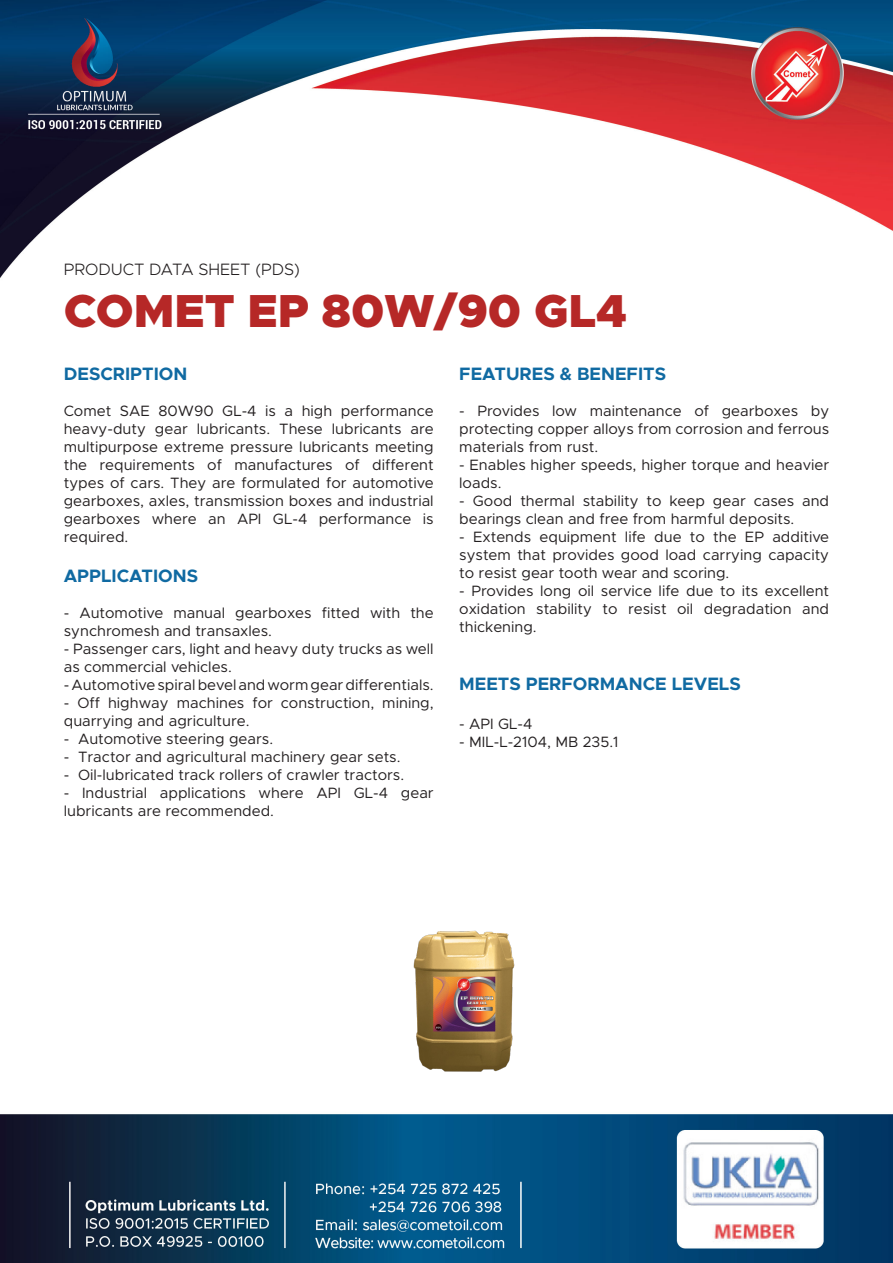
<style>
.page{position:relative;width:893px;height:1263px;background:#fff}
.page>*{position:absolute;margin:0;border:0;box-sizing:border-box;transform-origin:0 0}
.PRODUCT_NAME{font:900 46.5px "Metropolis";color:#b62827}
.BODY_TEXT_HEADER{font:700 18px "Metropolis";color:#106aa2}
.PDS{font:300 16.5px "Metropolis";color:#231f20}
.BODY_TEXT{font:15px/18px "Metropolis";color:#231f20}
</style>
<div class="page">
<img style="left:0;top:0;width:893px;height:1263px">
<img style="left:394px;top:929px;width:144px;height:144px">
<p class="PDS" style="left:64px;top:259px;width:238px">PRODUCT DATA SHEET (PDS)</p>
<p class="PRODUCT_NAME" style="left:64px;top:281px;width:565px">COMET EP 80W/90 GL4</p>
<p class="BODY_TEXT_HEADER" style="left:64px;top:362px;width:125px">DESCRIPTION</p>
<p class="BODY_TEXT" style="left:64px;top:402px;width:371px;text-align:justify">Comet SAE 80W90 GL-4 is a high performance heavy-duty gear lubricants. These lubricants are multipurpose extreme pressure lubricants meeting the requirements of manufactures of different types of cars. They are formulated for automotive gearboxes, axles, transmission boxes and industrial gearboxes where an API GL-4 performance is required.</p>
<p class="BODY_TEXT_HEADER" style="left:64px;top:564px;width:136px">APPLICATIONS</p>
<p class="BODY_TEXT" style="left:64px;top:603px;width:371px">- Automotive manual gearboxes fitted with the synchromesh and transaxles.</p>
<p class="BODY_TEXT" style="left:64px;top:639px;width:371px">- Passenger cars, light and heavy duty trucks as well as commercial vehicles.</p>
<p class="BODY_TEXT" style="left:64px;top:675px;width:371px">- Automotive spiral bevel and worm gear differentials.</p>
<p class="BODY_TEXT" style="left:64px;top:693px;width:371px">- Off highway machines for construction, mining, quarrying and agriculture.</p>
<p class="BODY_TEXT" style="left:64px;top:729px;width:211px">- Automotive steering gears.</p>
<p class="BODY_TEXT" style="left:64px;top:747px;width:338px">- Tractor and agricultural machinery gear sets.</p>
<p class="BODY_TEXT" style="left:64px;top:765px;width:342px">- Oil-lubricated track rollers of crawler tractors.</p>
<p class="BODY_TEXT" style="left:64px;top:783px;width:371px">- Industrial applications where API GL-4 gear lubricants are recommended.</p>
<p class="BODY_TEXT_HEADER" style="left:459px;top:362px;width:208px">FEATURES &amp; BENEFITS</p>
<p class="BODY_TEXT" style="left:459px;top:402px;width:371px;text-align:justify">- Provides low maintenance of gearboxes by protecting copper alloys from corrosion and ferrous materials from rust.</p>
<p class="BODY_TEXT" style="left:459px;top:456px;width:371px">- Enables higher speeds, higher torque and heavier loads.</p>
<p class="BODY_TEXT" style="left:459px;top:492px;width:371px">- Good thermal stability to keep gear cases and bearings clean and free from harmful deposits.</p>
<p class="BODY_TEXT" style="left:459px;top:528px;width:371px;text-align:justify">- Extends equipment life due to the EP additive system that provides good load carrying capacity to resist gear tooth wear and scoring.</p>
<p class="BODY_TEXT" style="left:459px;top:582px;width:371px;text-align:justify">- Provides long oil service life due to its excellent oxidation stability to resist oil degradation and thickening.</p>
<p class="BODY_TEXT_HEADER" style="left:459px;top:672px;width:283px">MEETS PERFORMANCE LEVELS</p>
<p class="BODY_TEXT" style="left:459px;top:715px;width:75px">- API GL-4</p>
<p class="BODY_TEXT" style="left:459px;top:733px;width:161px">- MIL-L-2104, MB 235.1</p>
</div>
